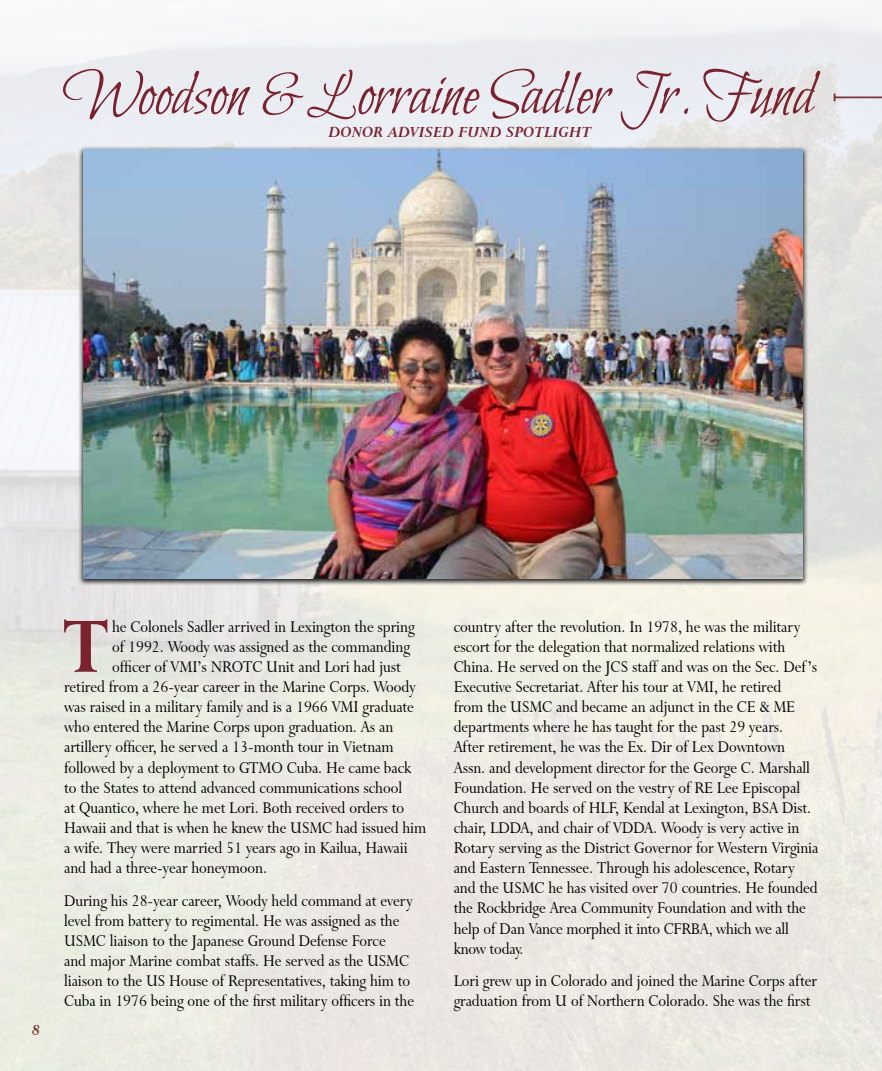
<style>
.page{position:relative;width:882px;height:1071px;background:#fff}
.page>*{position:absolute;margin:0;border:0;box-sizing:border-box;transform-origin:0 0}
.t1{font:700 87.5px "Lapidary 333 BT";color:#7a232f;scale:.92 1}
.t2{font:64.58px "Bilbo Swash Caps";color:#7a232f}
.t3{font:18.38px/20.1px "Lapidary 333 BT";color:#000;scale:.92 1}
.t4{font:italic 700 17.32px "Lapidary 333 BT";color:#7a232f}
</style>
<div class="page">
<img style="left:0;top:15px;width:882px;height:1056px">
<div style="left:78px;top:147px;width:730px;height:439px;background:#000;opacity:.85"></div>
<img style="left:83px;top:150px;width:720px;height:429px">
<h2 class="t2" style="left:62px;top:58px;width:754px">Woodson &amp;Lorraine Sadler Jr. Fund</h2>
<p class="t4" style="left:329px;top:123px;width:264px">DONOR ADVISED FUND SPOTLIGHT</p>
<p class="t4" style="left:32px;top:1020px;width:10px">8</p>
<h1 class="t1" style="left:63px;top:596px;width:50px">T</h1>
<p class="t3" style="left:112px;top:616px;width:330px">he Colonels Sadler arrived in Lexington the spring</p>
<p class="t3" style="left:112px;top:637px;width:325px">of 1992. Woody was assigned as the commanding</p>
<p class="t3" style="left:112px;top:657px;width:315px">officer of VMI’s NROTC Unit and Lori had just</p>
<p class="t3" style="left:64px;top:677px;width:384px">retired from a 26-year career in the Marine Corps. Woody</p>
<p class="t3" style="left:64px;top:697px;width:382px">was raised in a military family and is a 1966 VMI graduate</p>
<p class="t3" style="left:64px;top:717px;width:359px">who entered the Marine Corps upon graduation. As an</p>
<p class="t3" style="left:64px;top:737px;width:360px">artillery officer, he served a 13-month tour in Vietnam</p>
<p class="t3" style="left:64px;top:757px;width:379px">followed by a deployment to GTMO Cuba. He came back</p>
<p class="t3" style="left:64px;top:777px;width:369px">to the States to attend advanced communications school</p>
<p class="t3" style="left:64px;top:798px;width:371px">at Quantico, where he met Lori. Both received orders to</p>
<p class="t3" style="left:64px;top:818px;width:395px">Hawaii and that is when he knew the USMC had issued him</p>
<p class="t3" style="left:64px;top:838px;width:375px">a wife. They were married 51 years ago in Kailua, Hawaii</p>
<p class="t3" style="left:64px;top:858px;width:222px">and had a three-year honeymoon.</p>
<p class="t3" style="left:64px;top:890px;width:382px">During his 28-year career, Woody held command at every level from battery to regimental. He was assigned as the USMC liaison to the Japanese Ground Defense Force<br>and major Marine combat staffs. He served as the USMC liaison to the US House of Representatives, taking him to Cuba in 1976 being one of the first military officers in the</p>
<p class="t3" style="left:454px;top:616px;width:398px">country after the revolution. In 1978, he was the military escort for the delegation that normalized relations with China. He served on the JCS staff and was on the Sec. Def ’s Executive Secretariat. After his tour at VMI, he retired<br>from the USMC and became an adjunct in the CE &amp; ME departments where he has taught for the past 29 years.<br>After retirement, he was the Ex. Dir of Lex Downtown Assn. and development director for the George C. Marshall Foundation. He served on the vestry of RE Lee Episcopal Church and boards of HLF, Kendal at Lexington, BSA Dist. chair, LDDA, and chair of VDDA. Woody is very active in Rotary serving as the District Governor for Western Virginia and Eastern Tennessee. Through his adolescence, Rotary and the USMC he has visited over 70 countries. He founded the Rockbridge Area Community Foundation and with the help of Dan Vance morphed it into CFRBA, which we all know today.</p>
<p class="t3" style="left:454px;top:971px;width:396px">Lori grew up in Colorado and joined the Marine Corps after graduation from U of Northern Colorado. She was the first</p>
</div>
